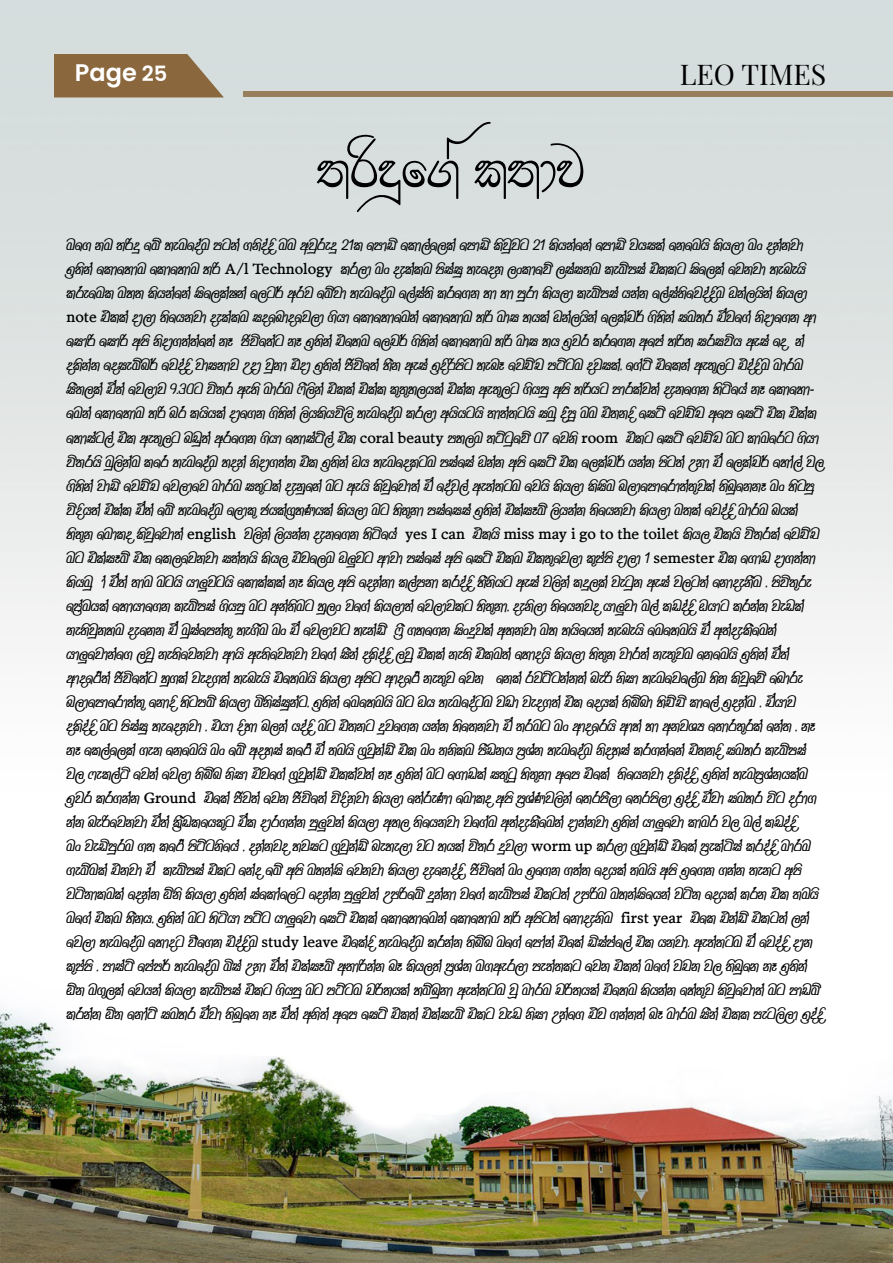
<style>
.page{position:relative;width:893px;height:1263px;background:#fff}
.page>*{position:absolute;margin:0;border:0;box-sizing:border-box;transform-origin:0 0}
.t1{font:58.5px "SINHA Nimsara 2012";color:#000}
.t2{font:28.5px "Playfair Display";color:#000}
.t3{font:600 24px "Poppins";color:#fff}
.t4{font:16.5px/24px "SINHA Sithija 2012";color:#000}
.s1{font-size:21px}
.s2{font-family:"Poynter Text Roman Four";font-size:15px}
</style>
<div class="page">
<img style="left:0;top:0;width:893px;height:1263px">
<svg style="left:54px;top:54px;width:170px;height:43px;background:#92744e"></svg>
<div style="left:243px;top:91px;width:649px;height:6px;background:#997e5d"></div>
<p class="t3" style="left:75px;top:59px;width:94px">Page <span class="s1">25</span></p>
<p class="t2" style="left:680px;top:52px;width:148px">LEO TIMES</p>
<p class="t1" style="left:317px;top:133px;width:270px">;ßÿf.al;dj</p>
<p class="t4" style="left:67px;top:234px;width:760px">uf. ku ;ßÿ fï yeufoau mgka .ksoaÈ uu wjqreÿ 21l fmdä fld,af,la fmdä lsjqjg 21 lshkafka fmdä jhila fkfuhslsh,d ux okakjd b;ska fldfydu fldfydu yß <span class="s2">A/l Technology</span> lr,d ux oelalu msiaiqyefok ,xldfõ ,iaiku leïmia tllg isf,la fjkjd yenehs lreful uy; lshkafka isf,laIka f,g¾ wrj fïjd yeufoau f,aia;slrf.k yd yd mqrd lsh,d leïmia hkak f,aia;sfjoaÈu Tka,hska lsh,d <span class="s2">note</span> tlla od,d ;sfhkjd oelalu iofndofj,d .shd fldfydfuka fldfydu yß udi yhla Tka,hska f,lap¾ .syska iuyr tAjf.a ksodf.k wd fidß fidß wmsksod.;a;af;a kE ðúf;ag kE b;ska tfyu f,p¾ .syska fldfydu yß udi yh bjr lrf.k wfma yß; iriúh weia foflka olskak foieïn¾ fjoaÈ jdikdj Wod jqkd tod b;ska Ôúf;a ySk weia bÈßmsg yenE fjÉp mÜgu ojila" f.aÜ tflka we;=,g toaÈu udru iS;,la tA;a fj,dj 9'30g ú;r we;sudru *S,ska tlla tlal l=;=y,hla tlal we;=,g .shmqwmsyßhg mdrlaj;a oekf.k ysáfha kE fldfyd&shy;fuka fldfydu yß nr lhshla odf.k .syska ,shlshú,syeufoau lr,d whshghs;d;a;ghsiuq§mquu t;kÈ fiÜ fjÉp wfm fiÜ tl tlal fydiag,a tl we;=,g nvq;a wrf.k .shd fydiaÜ,a tl <span class="s2">coral beauty</span> my,u ;Ügqfõ 07 fjks<span class="s2">room</span> tlg fiÜ fjÉp ug ldufrg .shd ú;rhsuq,skau lfr yeufoau yoka ksod.;a; tl b;ska Th yeufolgu miafia Tkak wmsfiÜ tl f,lap¾ hkak msg;a Wkd tA f,lap¾ fyda,a j, .syska jdä fjÉp fj,dfj udru i;=gla oekqfka ug wehslsjqfjd;a tA foaj,a we;a;gu fjhslsh,d lsisu n,dfmdfrd;a;=jla ;snqfkkE ux ysgmq úÈh;a tlal tA;a fï yeufoau f,dl=chla.%yKhla lsh,d ug ys;=kd miafiia b;ska tlaiEï ,shkak ;sfhkjd lsh,d u;la fjoaÈ udru nhla ys;=k fudlo lsjqfjd;a <span class="s2">english</span> j,ska ,shkak oekf.k ysáfha <span class="s2">yes I can</span> tlhs<span class="s2">miss may i go to the toilet</span> lsh, tlhsú;rla fjÉp ug tlaiEï tl fl,fjkjd i;a;hslsh, tjf,u T¨jg wdjd miafia wmsfiÜ tlu tl;=fj,d l=mamsod,d 1 <span class="s2">semester</span> tl f.dv od.;a;d lshuqflda tA;a ;du ughshd¨jghsfldlalla kE lsh, wmsfokakd l,amkd lroaÈ ySkshg weia j,ska lÿ,la jegqk weia j,g;a fkdoekSu " msú;=re fm%auhla fydhdf.k leïmia .shmqug wka;sug yq,x jf.a lsh,d;a fj,djlg ys;=kd" oeks,d ;sfhkjo hd¨jd u,a lvoaÈ Thdg lrkak jevla ke;sjqkyu oefkk tA uqiafmka;=ye.Su ux tA fj,djg yekaâ *%S.yf.k isxÿjla wykjd uy yhsfhka yenehsfufyuhstA w;aoelSfuka</p>
<p class="t4" style="left:67px;top:642px;width:761px">hd¨fjdkaf. ,jqke;sfjkjd wdhswe;sfjkjd jf.a iSka olsoaÈ ,jqtlla ke;stlu;a fydohslsh,d ys;=k jdr;a ke;=ju fkfuhsb;ska tA;a wdofra;a Ôúf;ag yq.la jeo.;a yenehstfyuhslsh,d wmsg wdofra ke;=j fjk flfkla rjÜgkak;a neß ksid yeufjf,au ys; lsjqfõ fndre n,dfmdfrd;a;=fkdÈ ysgmï lsh,d ñksiaiqkag" b;ska fufyuhsug Th yeufoagu jvd jeo.;a tl fohla ;sínd ysÉÑ ldf,a bokau " tAhdj olsoaÈ ug msiaiqyefokjd " thd Èyd n,ka hoaÈ ug t;kg ÿjf.k hkak ysf;kjd tA ;rug ux wdofrhswdya yd wkjYH f;dr;=rla fka; " kE kE fl,af,la .ek fkfuhsux fï woyia lfra tA ;uhs.%jqkaâ tl ux ;kslu mSvkh m%Yak yeufoau ksoyia lr.kafka t;kÈ iuyr leïmia j, *el,aá fjka fj,d ;sín ksid tjf.a .%jqkaâ tllaj;a kE b;ska ug f.dvla i;=gqys;=kd wfm tfla ;sfhkjd olsoaÈ" b;ska yeum%Yakhlau bjr lr.kak <span class="s2">Ground</span> tfla Ôj;a fjk Ôúf;a úÈkjd lsh,d f;areKd fudlo wmsm%YaKj,ska f;rmS,d f;rms,d boaÈ tAjd iuyr úg ord. kak neßfjkjd tA;a l%Svlfhl=g tAl odr.kak mq¨jka lsh,d wy, ;sfhkjd jf.au w;aoelSfuka odkakjd b;ska hd¨fjd ldur j, u,a lvoaÈ<br>ux jeämqru .; lfra msÜgksfha " okakjo yjig .%jqkaâ neye,d jg yhla ú;r ÿj,d <span class="s2">worm up</span> lr,d .%jqkaâ tfla m%elaáia lroaÈ udru .eïula tkjd tA leïmia tlg fkao fï wmsuykaisfjkjd lsh,d oefkoaÈ" Ôúf;a ux bf.k .;a; fohla ;uhswmsbf.k .kak ;ekg wms jákdlula fokak ´kslsh,d b;ska iafldaf,g fokak mq¨jka Wmßfï ÿkakd jf.a leïmia tlg;a Wmßu uykaisfhka ják fohla lrk tl ;uhs uf.a tlu ySkh" b;ska ug ysáhd mÜg hd¨fjd fiÜ tlla fldfydfuka fldfydu yß wmsg;a fkdoeksu <span class="s2">first year</span> tfl tkaâ tlg;a ,ka fj,d yeufoau fydog ùf.k toaÈu <span class="s2">study leave</span> tflaÈ yeufoau lrkak ;sín uf.a fmdaka tfla äiamaf,a tl hkjd' we;a;gu tA fjoaÈ odk l=mams" mdiaÜ fmam¾ yeufoau ñia Wkd tA;a tlaiEï w;dßkak nE lsh,;a m%Yak u.wer,d me;a;lg fjk tl;a uf.a jpk j, ;snqfk kE b;ska ´k u.=,la fjhka lsh,d leïmia tlg .shmqug mÜgu pß;hla yïnqkd we;a;gu jQudru pß;hla tfyu lshkak fya;=j lsjqfjd;a ug mdvï lrkak ´k fkdaÜ iuyr tAjd ;snqfk kE tA;a wks;a wfm fiÜ tl;a tlaieï tlg jev ksid Wkaf. tj .kak;a nE udru iSka tll meg,s,d boaÈ</p>
</div>
